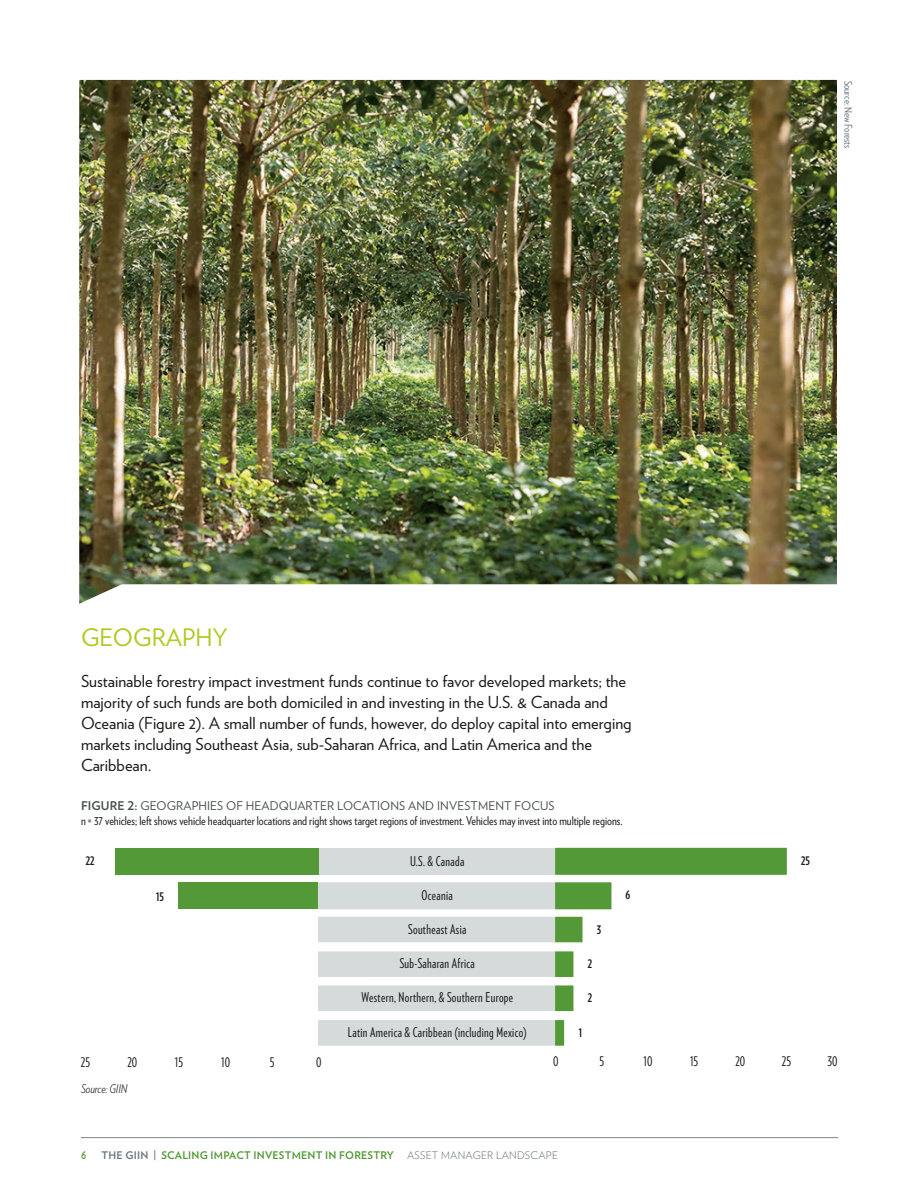
<style>
.page{position:relative;width:918px;height:1188px;background:#fff}
.page>*{position:absolute;margin:0;border:0;box-sizing:border-box;transform-origin:0 0}
._00_Section_Subhead{font:24px "Verlag";color:#b0ca23}
.Body_Left-FF{font:16.5px/21px "Verlag";color:#1c1c1a}
.t1{font:13.5px "Verlag Compressed";letter-spacing:.025em;color:#1c1c1a}
.Table_Note_style{font:12px "Verlag Condensed";color:#1c1c1a}
._00_Table_Title{font:12px "Verlag";letter-spacing:.01em;color:#495053}
.t2{font:700 12px "Verlag Compressed";color:#1c1c1a}
.Table_Note_style-2{font:italic 300 12px "Verlag Condensed";color:#1c1c1a}
.t3{font:700 10.5px "Verlag";letter-spacing:.02em;color:#549937}
.Photo_credit_vertica{font:10.5px "Verlag Condensed";color:#6b7780}
.t4{font:300 10.5px "Verlag";color:#6b7780}
.t5{font:700 10.5px "Verlag";letter-spacing:.02em;color:#549937;scale:.8 1}
.s1{font-weight:700}
.s2{color:#6b7780}
.s3{font-weight:300;color:#6b7780}
</style>
<div class="page">
<hr style="left:81px;top:1137px;width:757px;height:1px;background:#7b868d">
<div style="left:318px;top:848px;width:237px;height:27px;background:#d5dadb"></div>
<div style="left:318px;top:882px;width:237px;height:27px;background:#d5dadb"></div>
<div style="left:318px;top:917px;width:237px;height:25px;background:#d5dadb"></div>
<div style="left:318px;top:951px;width:237px;height:26px;background:#d5dadb"></div>
<div style="left:318px;top:985px;width:237px;height:26px;background:#d5dadb"></div>
<div style="left:318px;top:1020px;width:237px;height:26px;background:#d5dadb"></div>
<svg style="left:555px;top:848px;width:232px;height:198px"></svg>
<div style="left:115px;top:848px;width:203px;height:27px;background:#549937"></div>
<div style="left:179px;top:882px;width:139px;height:27px;background:#549937"></div>
<img style="left:79px;top:80px;width:758px;height:524px">
<p class="Photo_credit_vertica" style="left:856px;top:81px;width:69px;rotate:90deg">Source: New Forests</p>
<p class="_00_Section_Subhead" style="left:81px;top:619px;width:148px">GEOGRAPHY</p>
<p class="Body_Left-FF" style="left:81px;top:670px;width:552px">Sustainable forestry impact investment funds continue to favor developed markets; the majority of such funds are both domiciled in and investing in the U.S. &amp; Canada and Oceania (Figure 2). A small number of funds, however, do deploy capital into emerging markets including Southeast Asia, sub-Saharan Africa, and Latin America and the Caribbean.</p>
<p class="_00_Table_Title" style="left:81px;top:797px;width:475px"><span class="s1">FIGURE 2:</span> GEOGRAPHIES OF HEADQUARTER LOCATIONS AND INVESTMENT FOCUS</p>
<p class="Table_Note_style" style="left:81px;top:812px;width:543px">n = 37 vehicles; left shows vehicle headquarter locations and right shows target regions of investment. Vehicles may invest into multiple regions.</p>
<p class="t2" style="left:86px;top:852px;width:10px">22</p>
<p class="t2" style="left:156px;top:888px;width:10px">15</p>
<p class="t1" style="left:410px;top:852px;width:56px">U.S. &amp; Canada</p>
<p class="t1" style="left:422px;top:886px;width:33px">Oceania</p>
<p class="t2" style="left:625px;top:886px;width:6px">6</p>
<p class="t1" style="left:408px;top:920px;width:60px">Southeast Asia</p>
<p class="t2" style="left:597px;top:921px;width:6px">3</p>
<p class="t1" style="left:400px;top:954px;width:77px">Sub-Saharan Africa</p>
<p class="t2" style="left:588px;top:955px;width:6px">2</p>
<p class="t1" style="left:362px;top:989px;width:153px">Western, Northern, &amp; Southern Europe</p>
<p class="t2" style="left:588px;top:989px;width:6px">2</p>
<p class="t1" style="left:348px;top:1023px;width:180px">Latin America &amp; Caribbean (including Mexico)</p>
<p class="t2" style="left:579px;top:1024px;width:5px">1</p>
<p class="t2" style="left:801px;top:852px;width:10px">25</p>
<p class="t1" style="left:81px;top:1053px;width:11px">25</p>
<p class="t1" style="left:127px;top:1053px;width:11px">20</p>
<p class="t1" style="left:175px;top:1053px;width:10px">15</p>
<p class="t1" style="left:221px;top:1053px;width:11px">10</p>
<p class="t1" style="left:270px;top:1053px;width:6px">5</p>
<p class="t1" style="left:316px;top:1053px;width:7px">0</p>
<p class="Table_Note_style-2" style="left:81px;top:1081px;width:48px">Source: GIIN</p>
<p class="t1" style="left:553px;top:1052px;width:7px">0</p>
<p class="t1" style="left:600px;top:1052px;width:6px">5</p>
<p class="t1" style="left:644px;top:1052px;width:11px">10</p>
<p class="t1" style="left:690px;top:1052px;width:10px">15</p>
<p class="t1" style="left:735px;top:1052px;width:11px">20</p>
<p class="t1" style="left:782px;top:1052px;width:11px">25</p>
<p class="t1" style="left:828px;top:1052px;width:12px">30</p>
<p class="t5" style="left:81px;top:1147px;width:8px">6</p>
<p class="t3" style="left:102px;top:1147px;width:357px"><span class="s2">THE GIIN |</span> SCALING IMPACT INVESTMENT IN FORESTRY <span class="s3">ASSET MANAGER</span></p>
<p class="t4" style="left:496px;top:1147px;width:8px">LANDSCAPE</p>
</div>
